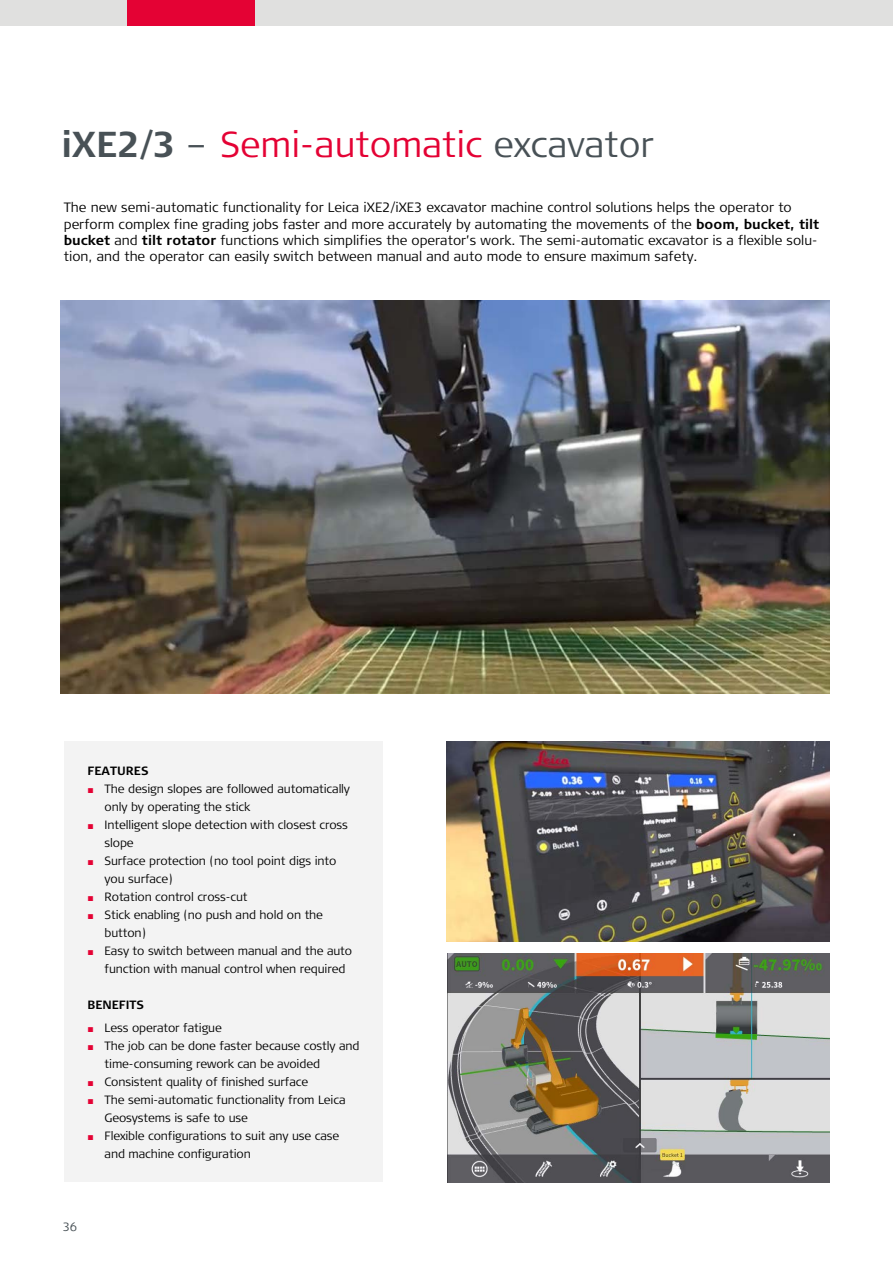
<style>
.page{position:relative;width:893px;height:1263px;background:#fff}
.page>*{position:absolute;margin:0;border:0;box-sizing:border-box;transform-origin:0 0}
.t1{font:300 36px "Signa Column";color:#e40234}
.t2{font:300 13.5px/16.2px "Signa Column";color:#000}
.t3{font:300 12px/18px "Signa Column";letter-spacing:-.01em;color:#000}
.t4{font:700 12px "Signa Column";color:#000}
.t5{font:300 12px "Signa Column";color:#485156}
.s1{font-weight:700;color:#485156}
.s2{color:#485156}
.s3{font-weight:700}
.s4{font-family:"Arial";font-weight:400;font-size:10.5px;color:#e40234}
</style>
<div class="page">
<div style="left:0;top:0;width:893px;height:26px;background:#e0e0df"></div>
<div style="left:128px;top:0;width:127px;height:26px;background:#e40234"></div>
<img style="left:60px;top:301px;width:769px;height:392px">
<img style="left:446px;top:741px;width:383px;height:201px">
<img style="left:447px;top:954px;width:383px;height:228px">
<div style="left:64px;top:741px;width:319px;height:441px;background:#f3f3f3"></div>
<h1 class="t1" style="left:62px;top:121px;width:594px"><span class="s1">iXE2/3</span> <span class="s2">–</span> Semi-automatic <span class="s2">excavator</span></h1>
<p class="t2" style="left:64px;top:200px;width:757px">The new semi-automatic functionality for Leica iXE2/iXE3 excavator machine control solutions helps the operator to perform complex fine grading jobs faster and more accurately by automating the movements of the <span class="s3">boom, bucket, tilt bucket</span> and <span class="s3">tilt rotator</span> functions which simplifies the operator’s work. The semi-automatic excavator is a flexible solu&shy;tion, and the operator can easily switch between manual and auto mode to ensure maximum safety.</p>
<p class="t4" style="left:88px;top:763px;width:62px">FEATURES</p>
<p class="t3" style="left:105px;top:780px;width:247px;text-indent:-17px"><span class="s4">■</span> The design slopes are followed automatically only by operating the stick</p>
<p class="t3" style="left:105px;top:816px;width:245px;text-indent:-17px"><span class="s4">■</span> Intelligent slope detection with closest cross slope</p>
<p class="t3" style="left:105px;top:852px;width:233px;text-indent:-17px"><span class="s4">■</span> Surface protection (no tool point digs into you surface)</p>
<p class="t3" style="left:88px;top:888px;width:162px"><span class="s4">■</span> Rotation control cross-cut</p>
<p class="t3" style="left:105px;top:906px;width:220px;text-indent:-17px"><span class="s4">■</span> Stick enabling (no push and hold on the button)</p>
<p class="t3" style="left:105px;top:942px;width:249px;text-indent:-17px"><span class="s4">■</span> Easy to switch between manual and the auto function with manual control when required</p>
<p class="t4" style="left:88px;top:997px;width:58px">BENEFITS</p>
<p class="t3" style="left:88px;top:1019px;width:136px"><span class="s4">■</span> Less operator fatigue</p>
<p class="t3" style="left:105px;top:1037px;width:256px;text-indent:-17px"><span class="s4">■</span> The job can be done faster because costly and time-consuming rework can be avoided</p>
<p class="t3" style="left:88px;top:1073px;width:222px"><span class="s4">■</span> Consistent quality of finished surface</p>
<p class="t3" style="left:105px;top:1091px;width:242px;text-indent:-17px"><span class="s4">■</span> The semi-automatic functionality from Leica<br>Geosystems is safe to use</p>
<p class="t3" style="left:105px;top:1127px;width:236px;text-indent:-17px"><span class="s4">■</span> Flexible configurations to suit any use case and machine configuration</p>
<p class="t5" style="left:63px;top:1219px;width:16px">36</p>
</div>
